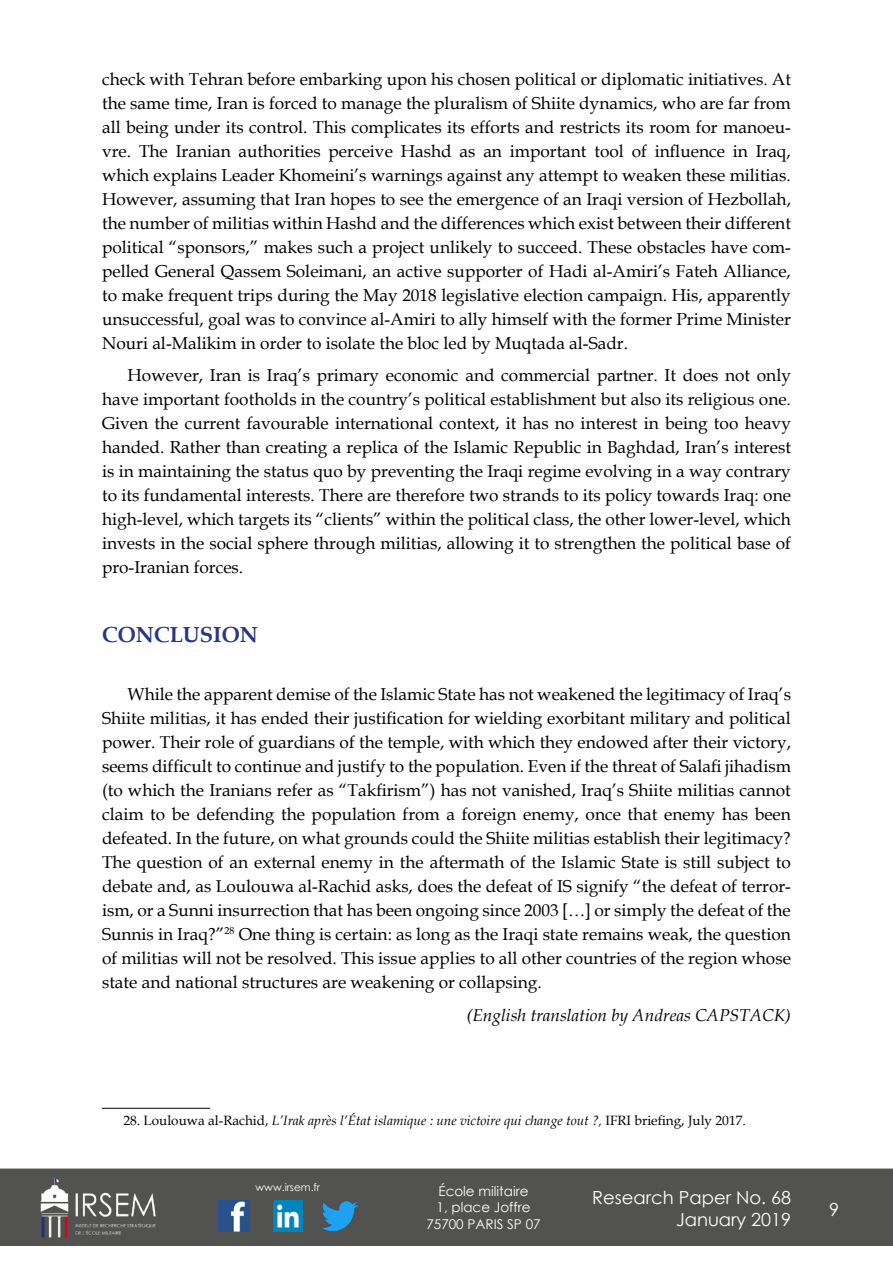
<style>
.page{position:relative;width:893px;height:1263px;background:#fff}
.page>*{position:absolute;margin:0;border:0;box-sizing:border-box;transform-origin:0 0}
.t1{font:700 21.75px "Book Antiqua";color:#283583}
.t2{font:18px/21.6px "Century Gothic";color:#fff;text-align:right}
.t3{font:17.25px/24px "Book Antiqua";color:#000;text-align:justify}
.t4{font:italic 17.25px "Book Antiqua";color:#000}
.t5{font:italic 13.5px "Book Antiqua";color:#000}
.t6{font:13.5px/16.2px "Century Gothic";color:#fff;text-align:center}
.t7{font:10.5px "Century Gothic";color:#fff}
.s1{font-style:normal}
</style>
<div class="page">
<div style="left:0;top:1168px;width:893px;height:78px;background:#525251;border:2px solid #525251"></div>
<img style="left:39px;top:1169px;width:117px;height:76px">
<img style="left:322px;top:1201px;width:36px;height:30px">
<img style="left:218px;top:1200px;width:31px;height:32px">
<img style="left:274px;top:1200px;width:28px;height:32px">
<hr style="left:102px;top:1108px;width:108px;height:1px;background:#000">
<p class="t3" style="left:102px;top:67px;width:690px">check with Tehran before embarking upon his chosen political or diplomatic initiatives. At the same time, Iran is forced to manage the pluralism of Shiite dynamics, who are far from all being under its control. This complicates its efforts and restricts its room for manoeu&shy;vre. The Iranian authorities perceive Hashd as an important tool of influence in Iraq, which explains Leader Khomeini’s warnings against any attempt to weaken these militias.<br>However, assuming that Iran hopes to see the emergence of an Iraqi version of Hezbollah, the number of militias within Hashd and the differences which exist between their different political “sponsors,” makes such a project unlikely to succeed. These obstacles have com&shy;pelled General Qassem Soleimani, an active supporter of Hadi al-Amiri’s Fateh Alliance, to make frequent trips during the May 2018 legislative election campaign. His, apparently unsuccessful, goal was to convince al-Amiri to ally himself with the former Prime Minister Nouri al-Malikim in order to isolate the bloc led by Muqtada al-Sadr.</p>
<p class="t3" style="left:102px;top:363px;width:690px;text-indent:26px">However, Iran is Iraq’s primary economic and commercial partner. It does not only have important footholds in the country’s political establishment but also its religious one.<br>Given the current favourable international context, it has no interest in being too heavy handed. Rather than creating a replica of the Islamic Republic in Baghdad, Iran’s interest is in maintaining the status quo by preventing the Iraqi regime evolving in a way contrary to its fundamental interests. There are therefore two strands to its policy towards Iraq: one high-level, which targets its “clients” within the political class, the other lower-level, which invests in the social sphere through militias, allowing it to strengthen the political base of pro-Iranian forces.</p>
<p class="t1" style="left:102px;top:620px;width:157px">CONCLUSION</p>
<p class="t3" style="left:102px;top:682px;width:690px;text-indent:26px">While the apparent demise of the Islamic State has not weakened the legitimacy of Iraq’s Shiite militias, it has ended their justification for wielding exorbitant military and political power. Their role of guardians of the temple, with which they endowed after their victory, seems difficult to continue and justify to the population. Even if the threat of Salafi jihadism (to which the Iranians refer as “Takfirism”) has not vanished, Iraq’s Shiite militias cannot claim to be defending the population from a foreign enemy, once that enemy has been defeated. In the future, on what grounds could the Shiite militias establish their legitimacy?<br>The question of an external enemy in the aftermath of the Islamic State is still subject to debate and, as Loulouwa al-Rachid asks, does the defeat of IS signify “the defeat of terror&shy;ism, or a Sunni insurrection that has been ongoing since 2003 […] or simply the defeat of the Sunnis in Iraq?”<sup>28</sup> One thing is certain: as long as the Iraqi state remains weak, the question of militias will not be resolved. This issue applies to all other countries of the region whose state and national structures are weakening or collapsing.</p>
<p class="t4" style="left:467px;top:1002px;width:326px">(English translation by Andreas CAPSTACK)</p>
<p class="t5" style="left:123px;top:1111px;width:624px"><span class="s1">28. Loulouwa al-Rachid,</span> L’Irak après l’État islamique : une victoire qui change tout ?, <span class="s1">IFRI briefing, July 2017.</span></p>
<p class="t7" style="left:256px;top:1179px;width:66px">www.irsem.fr</p>
<p class="t6" style="left:426px;top:1183px;width:116px">École militaire<br>1, place Joffre<br>75700 PARIS SP 07</p>
<p class="t2" style="left:592px;top:1186px;width:200px">Research Paper No. 68<br>January 2019</p>
<p class="t2" style="left:829px;top:1198px;width:11px">9</p>
</div>
